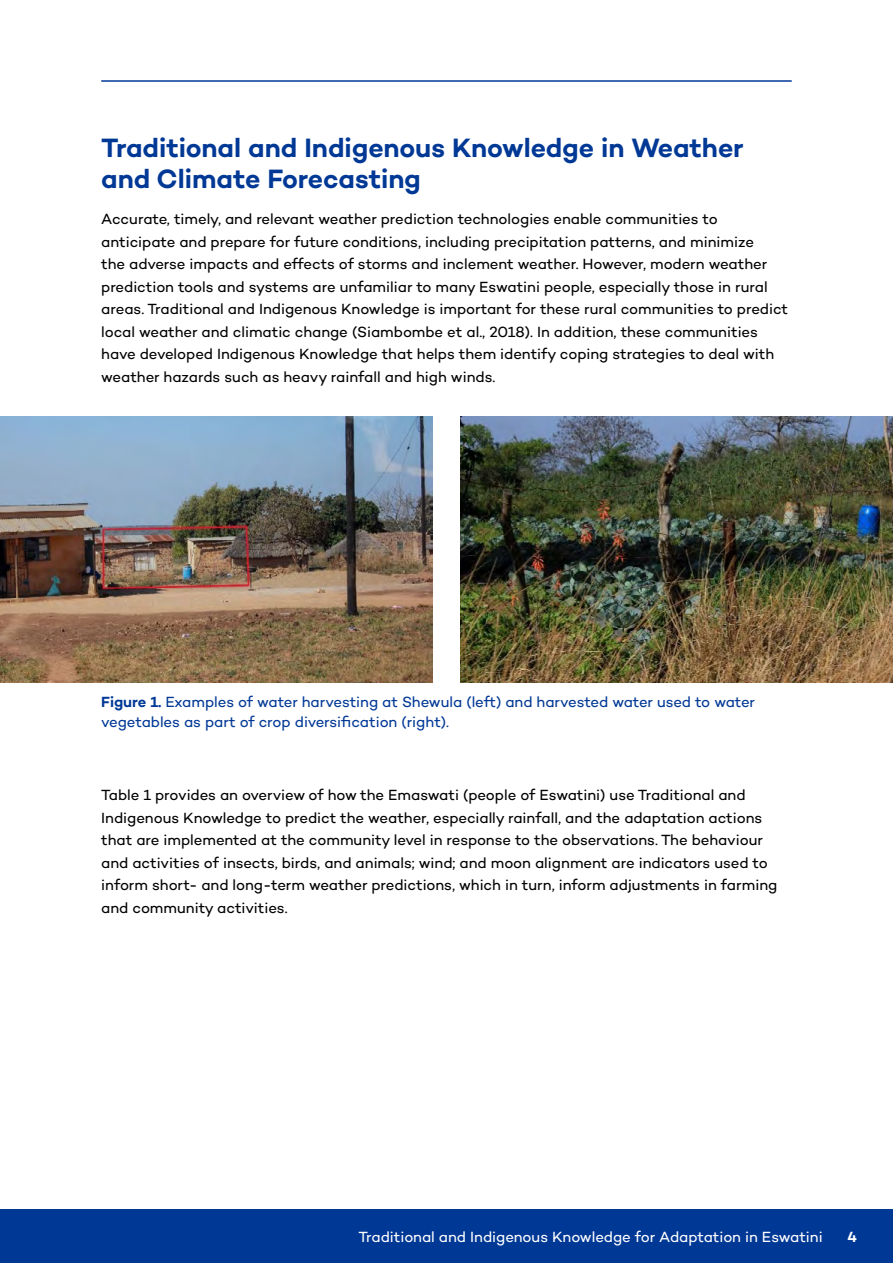
<style>
.page{position:relative;width:893px;height:1263px;background:#fff}
.page>*{position:absolute;margin:0;border:0;box-sizing:border-box;transform-origin:0 0}
.t1{font:600 27px/31.5px "Campton";letter-spacing:-.005em;color:#003896}
.t2{font:15px/22.5px "Campton";letter-spacing:-.005em;color:#000}
.Figure_Title{font:15px/19.5px "Campton";letter-spacing:-.005em;color:#003896}
.t3{font:15px "Campton";letter-spacing:-.005em;color:#fff}
.t4{font:600 15px "Campton";color:#fff}
.s1{font-weight:600}
</style>
<div class="page">
<hr style="left:101px;top:80px;width:691px;height:2px;background:#003896">
<div style="left:0;top:1209px;width:893px;height:54px;background:#003896"></div>
<img style="left:0;top:416px;width:433px;height:267px">
<img style="left:460px;top:416px;width:433px;height:267px">
<p class="t1" style="left:101px;top:131px;width:644px">Traditional and Indigenous Knowledge in Weather and Climate Forecasting</p>
<p class="t2" style="left:101px;top:207px;width:688px">Accurate, timely, and relevant weather prediction technologies enable communities to anticipate and prepare for future conditions, including precipitation patterns, and minimize<br>the adverse impacts and effects of storms and inclement weather. However, modern weather prediction tools and systems are unfamiliar to many Eswatini people, especially those in rural areas. Traditional and Indigenous Knowledge is important for these rural communities to predict local weather and climatic change (Siambombe et al., 2018). In addition, these communities have developed Indigenous Knowledge that helps them identify coping strategies to deal with weather hazards such as heavy rainfall and high winds.</p>
<p class="Figure_Title" style="left:101px;top:692px;width:655px"><span class="s1">Figure 1.</span> Examples of water harvesting at Shewula (left) and harvested water used to water vegetables as part of crop diversification (right).</p>
<p class="t2" style="left:101px;top:783px;width:677px">Table 1 provides an overview of how the Emaswati (people of Eswatini) use Traditional and Indigenous Knowledge to predict the weather, especially rainfall, and the adaptation actions that are implemented at the community level in response to the observations. The behaviour and activities of insects, birds, and animals; wind; and moon alignment are indicators used to inform short- and long-term weather predictions, which in turn, inform adjustments in farming and community activities.</p>
<p class="t3" style="left:358px;top:1227px;width:466px">Traditional and Indigenous Knowledge for Adaptation in Eswatini</p>
<p class="t4" style="left:848px;top:1227px;width:11px">4</p>
</div>
